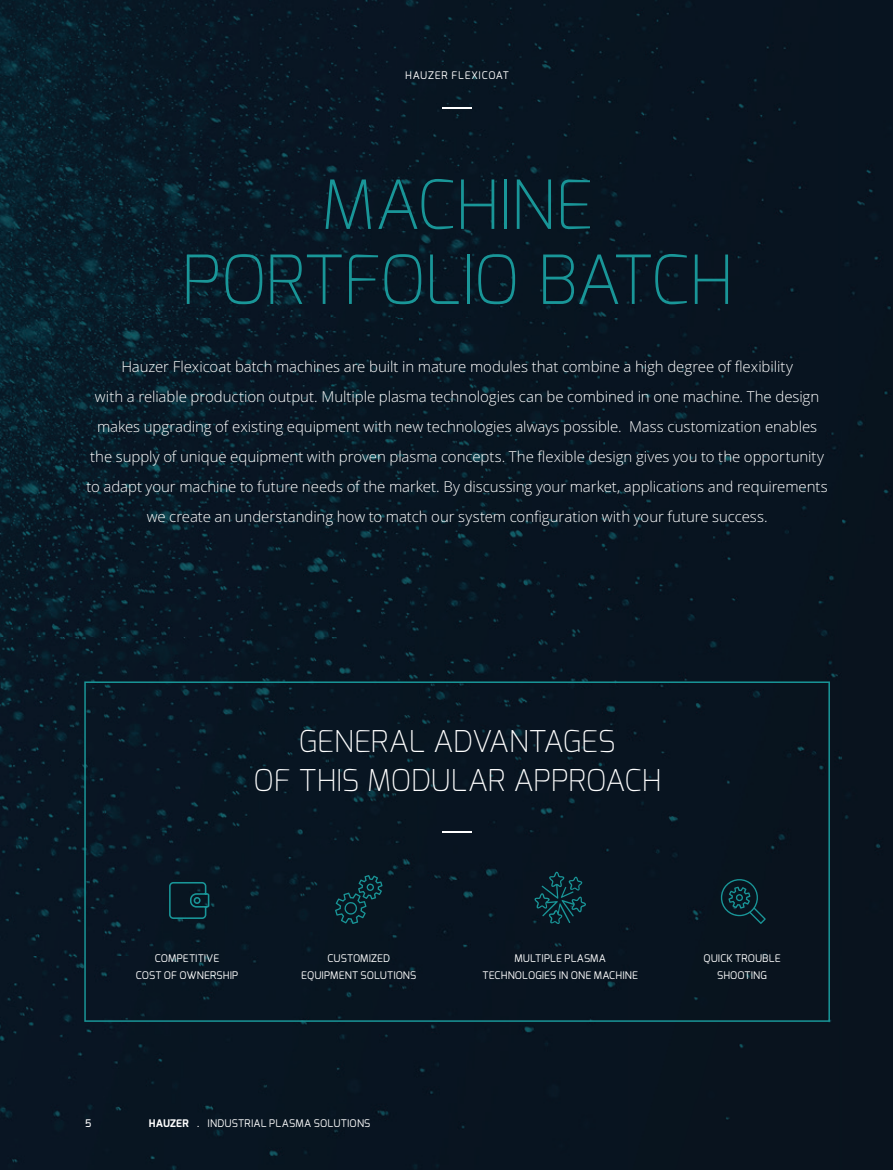
<style>
.page{position:relative;width:893px;height:1170px;background:#fff}
.page>*{position:absolute;margin:0;border:0;box-sizing:border-box;transform-origin:0 0}
.t1{font:200 67.5px/75px "Exo";letter-spacing:-.015em;color:#199698;text-align:center}
.t2{font:200 30px/39px "Exo";letter-spacing:-.005em;color:#fff;text-align:center}
.t3{font:300 15px/30px "Open Sans";letter-spacing:-.005em;color:#fff;text-align:center}
.t4{font:10.5px/16.5px "Exo";letter-spacing:.015em;color:#fff;text-align:center}
.t5{font:10.5px "Exo";letter-spacing:.07em;color:#fff}
.t6{font:500 10.5px "Exo";color:#fff}
.s1{font-weight:700}
</style>
<div class="page">
<img style="left:0;top:0;width:893px;height:1169px">
<div style="left:84px;top:681px;width:746px;height:340px;background:#081420"></div>
<hr style="left:442px;top:108px;width:30px;height:1px;background:#fff">
<svg style="left:335px;top:874px;width:48px;height:49px;background:#0a2933"></svg>
<svg style="left:534px;top:871px;width:52px;height:52px;background:#0b2b35"></svg>
<svg style="left:718px;top:876px;width:48px;height:47px;background:#0a2730"></svg>
<hr style="left:442px;top:831px;width:30px;height:2px;background:#fff">
<svg style="left:169px;top:881px;width:40px;height:37px"></svg>
<p class="t5" style="left:405px;top:68px;width:105px">HAUZER FLEXICOAT</p>
<h1 class="t1" style="left:182px;top:167px;width:552px">MACHINE<br>PORTFOLIO BATCH</h1>
<p class="t3" style="left:86px;top:350px;width:743px">Hauzer Flexicoat batch machines are built in mature modules that combine a high degree of flexibility<br>with a reliable production output. Multiple plasma technologies can be combined in one machine. The design makes upgrading of existing equipment with new technologies always possible. Mass customization enables the supply of unique equipment with proven plasma concepts. The flexible design gives you to the opportunity to adapt your machine to future needs of the market. By discussing your market, applications and requirements we create an understanding how to match our system configuration with your future success.</p>
<h2 class="t2" style="left:253px;top:721px;width:409px">GENERAL ADVANTAGES<br>OF THIS MODULAR APPROACH</h2>
<p class="t4" style="left:136px;top:949px;width:104px">COMPETITIVE<br>COST OF OWNERSHIP</p>
<p class="t4" style="left:301px;top:949px;width:117px">CUSTOMIZED<br>EQUIPMENT SOLUTIONS</p>
<p class="t4" style="left:482px;top:949px;width:157px">MULTIPLE PLASMA<br>TECHNOLOGIES IN ONE MACHINE</p>
<p class="t4" style="left:703px;top:949px;width:79px">QUICK TROUBLE<br>SHOOTING</p>
<p class="t6" style="left:85px;top:1116px;width:8px">5</p>
<p class="t4" style="left:149px;top:1115px;width:223px"><span class="s1">HAUZER</span> . INDUSTRIAL PLASMA SOLUTIONS</p>
</div>
